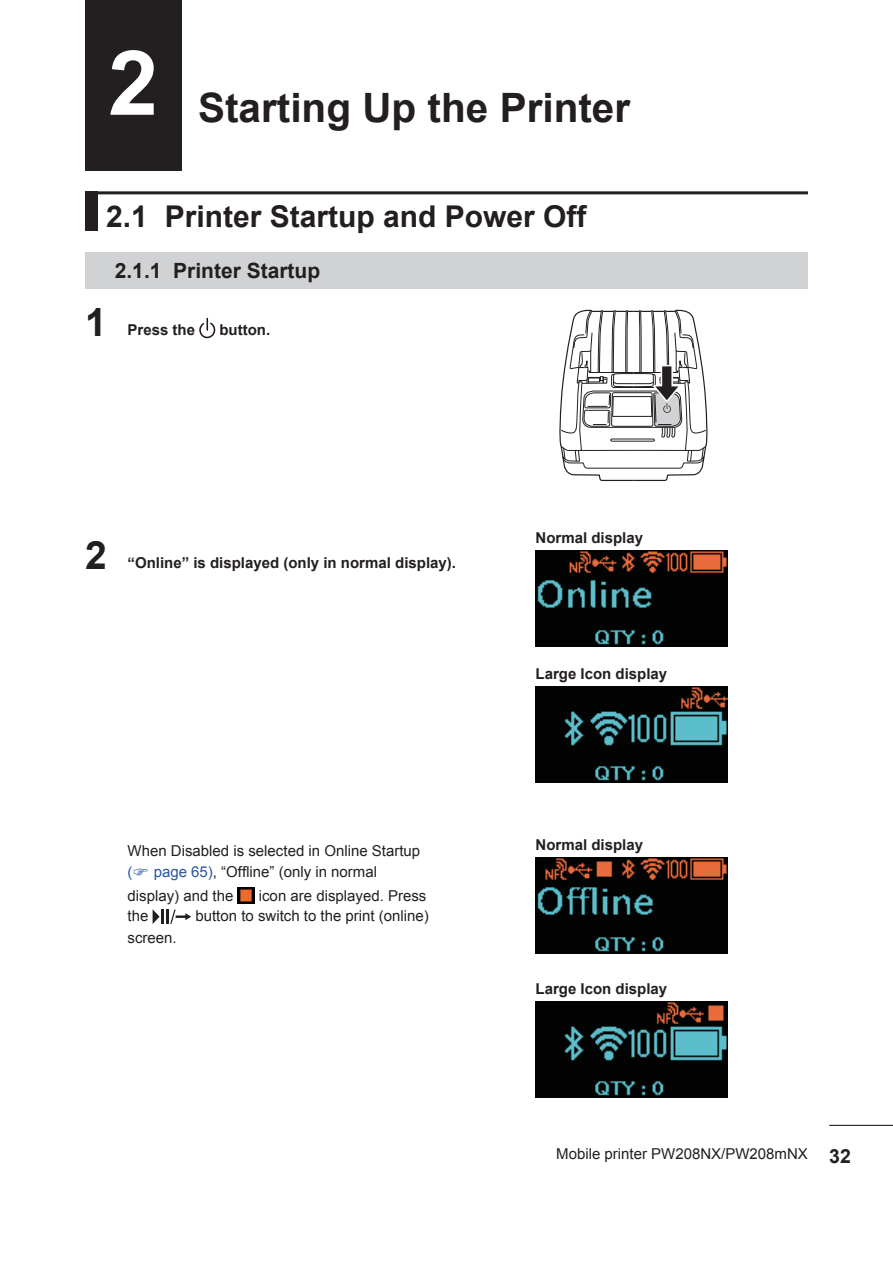
<style>
.page{position:relative;width:893px;height:1263px;background:#fff}
.page>*{position:absolute;margin:0;border:0;box-sizing:border-box;transform-origin:0 0}
.Title_-_Capter_No{font:700 90px "Arial";color:#fff}
.Title_-_Capter_Top{font:700 40.5px "Arial";color:#231f20}
.Body_Text_-_Procedur{font:700 39px "Arial";color:#231f20}
.Title_-_Large{font:700 30px "Arial";color:#231f20}
.Title_-_Sharded{font:700 21px "Arial";color:#231f20}
.Body_Text_-_Procedur-2{font:15px/21px "Arial";color:#231f20}
.Body_Text_-_Procedur-3{font:700 15px "Arial";color:#231f20}
.Body_Text__Bold{font:700 15px "Arial";color:#231f20}
.Body_Text{font:15px "Arial";color:#231f20}
.s1{color:#2a56a5}
.s2{font-weight:700;font-size:19.5px}
</style>
<div class="page">
<hr style="left:829px;top:1125px;width:64px;height:1px;background:#231f20">
<img style="left:536px;top:551px;width:192px;height:96px">
<img style="left:536px;top:687px;width:192px;height:96px">
<img style="left:536px;top:1001px;width:192px;height:96px">
<img style="left:536px;top:858px;width:192px;height:96px">
<div style="left:85px;top:191px;width:13px;height:40px;background:#231f20"></div>
<hr style="left:85px;top:191px;width:723px;height:3px;background:#231f20">
<div style="left:85px;top:252px;width:723px;height:36px;background:#d1d2d4"></div>
<svg style="left:199px;top:318px;width:16px;height:20px"></svg>
<img style="left:238px;top:887px;width:17px;height:16px">
<svg style="left:153px;top:909px;width:38px;height:15px"></svg>
<svg style="left:559px;top:310px;width:148px;height:171px"></svg>
<div style="left:85px;top:0;width:96px;height:170px;background:#231f20"></div>
<p class="Title_-_Capter_No" style="left:108px;top:23px;width:52px">2</p>
<p class="Title_-_Capter_Top" style="left:153px;top:81px;width:479px">2 Starting Up the Printer</p>
<p class="Title_-_Large" style="left:106px;top:196px;width:482px">2.1 Printer Startup and Power Off</p>
<p class="Title_-_Sharded" style="left:115px;top:257px;width:207px">2.1.1 Printer Startup</p>
<p class="Body_Text_-_Procedur" style="left:85px;top:296px;width:23px">1</p>
<p class="Body_Text_-_Procedur-3" style="left:128px;top:319px;width:69px">Press the</p>
<p class="Body_Text_-_Procedur-3" style="left:219px;top:319px;width:52px">button.</p>
<p class="Body_Text_-_Procedur" style="left:85px;top:529px;width:23px">2</p>
<p class="Body_Text_-_Procedur-3" style="left:128px;top:552px;width:330px">“Online” is displayed (only in normal display).</p>
<p class="Body_Text_-_Procedur-2" style="left:128px;top:841px;width:294px">When Disabled is selected in Online Startup <span class="s1">(</span></p>
<p class="Body_Text_-_Procedur-2" style="left:128px;top:861px;width:251px;line-height:23.1px;text-indent:26px"><span class="s1">page 65)</span>, “Offline” (only in normal display) and the</p>
<p class="Body_Text_-_Procedur-2" style="left:259px;top:885px;width:169px">icon are displayed. Press</p>
<p class="Body_Text_-_Procedur-2" style="left:128px;top:905px;width:22px">the</p>
<p class="Body_Text_-_Procedur-2" style="left:195px;top:905px;width:235px">button to switch to the print (online)</p>
<p class="Body_Text_-_Procedur-2" style="left:128px;top:928px;width:51px">screen.</p>
<p class="Body_Text_-_Procedur-3" style="left:536px;top:528px;width:109px">Normal display</p>
<p class="Body_Text__Bold" style="left:536px;top:664px;width:133px">Large Icon display</p>
<p class="Body_Text_-_Procedur-3" style="left:536px;top:835px;width:109px">Normal display</p>
<p class="Body_Text__Bold" style="left:536px;top:978px;width:133px">Large Icon display</p>
<p class="Body_Text" style="left:556px;top:1144px;width:296px">Mobile printer PW208NX/PW208mNX <span class="s2">32</span></p>
</div>
